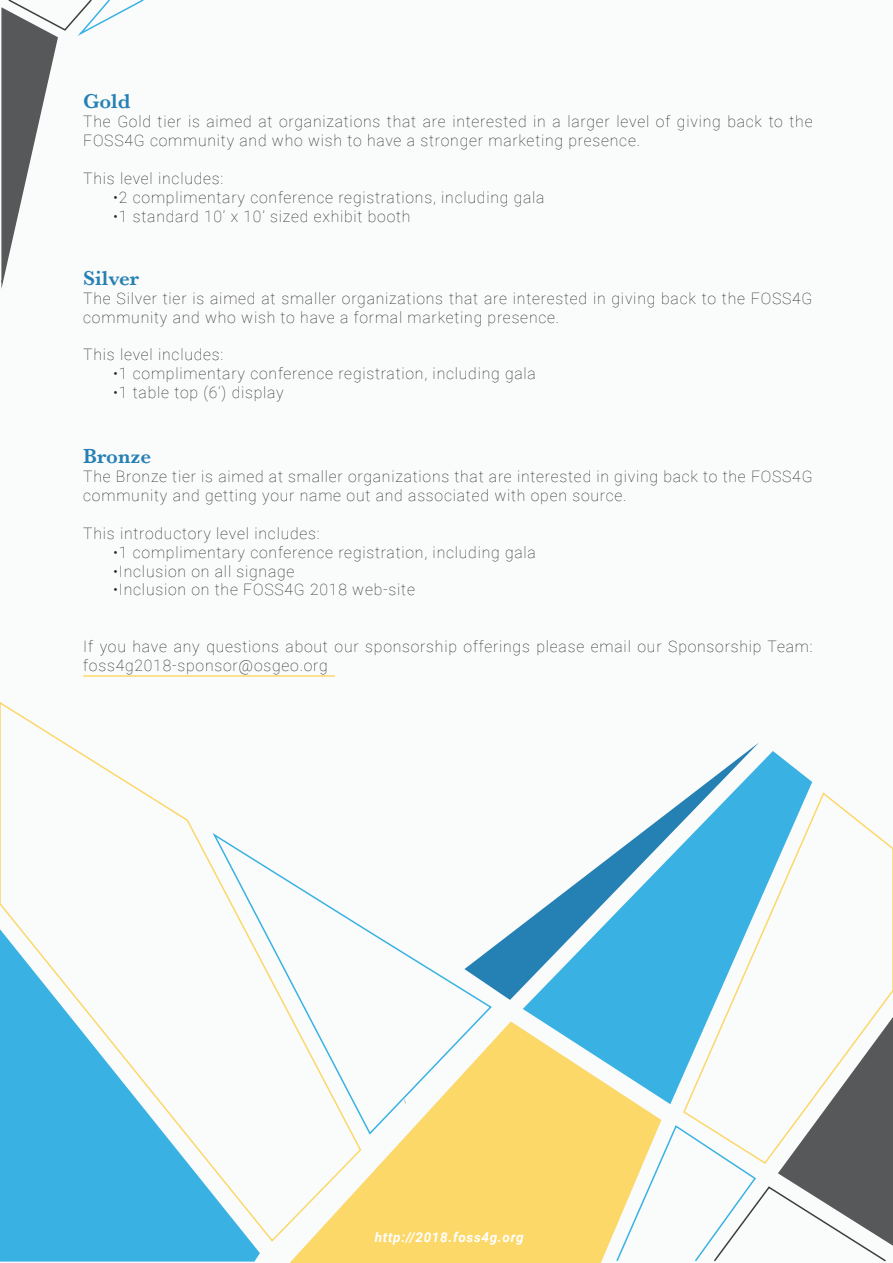
<style>
.page{position:relative;width:893px;height:1263px;background:#fafbfb}
.page>*{position:absolute;margin:0;border:0;box-sizing:border-box;transform-origin:0 0}
.t1{font:600 21px "Baskerville";color:#2580b4}
.t2{font:100 15.75px/18.9px "Roboto";letter-spacing:.05em;color:#231f20}
.t3{font:italic 700 13.5px "Roboto";letter-spacing:.05em;color:#fff}
</style>
<div class="page">
<svg style="left:662px;top:1125px;width:231px;height:137px"></svg>
<svg style="left:682px;top:792px;width:211px;height:373px"></svg>
<svg style="left:523px;top:751px;width:290px;height:354px"></svg>
<svg style="left:493px;top:743px;width:266px;height:257px"></svg>
<svg style="left:290px;top:1020px;width:372px;height:243px;background:#ebd988"></svg>
<svg style="left:363px;top:927px;width:130px;height:208px"></svg>
<div style="left:0;top:1243px;width:260px;height:19px;background:#39b2e3"></div>
<svg style="left:0;top:702px;width:363px;height:541px"></svg>
<svg style="left:1px;top:0;width:143px;height:289px"></svg>
<hr style="left:83px;top:675px;width:252px;height:2px;background:#fcd869">
<h1 class="t1" style="left:83px;top:90px;width:49px">Gold</h1>
<p class="t2" style="left:83px;top:113px;width:731px">The Gold tier is aimed at organizations that are interested in a larger level of giving back to the<br>FOSS4G community and who wish to have a stronger marketing presence.</p>
<p class="t2" style="left:83px;top:169px;width:142px">This level includes:</p>
<p class="t2" style="left:113px;top:188px;width:433px">•2 complimentary conference registrations, including gala</p>
<p class="t2" style="left:113px;top:207px;width:299px">•1 standard 10’ x 10’ sized exhibit booth</p>
<h1 class="t1" style="left:83px;top:266px;width:57px">Silver</h1>
<p class="t2" style="left:83px;top:289px;width:731px">The Silver tier is aimed at smaller organizations that are interested in giving back to the FOSS4G community and who wish to have a formal marketing presence.</p>
<p class="t2" style="left:83px;top:346px;width:142px">This level includes:</p>
<p class="t2" style="left:113px;top:365px;width:424px">•1 complimentary conference registration, including gala</p>
<p class="t2" style="left:113px;top:383px;width:172px">•1 table top (6’) display</p>
<h1 class="t1" style="left:83px;top:444px;width:69px">Bronze</h1>
<p class="t2" style="left:83px;top:467px;width:731px">The Bronze tier is aimed at smaller organizations that are interested in giving back to the FOSS4G community and getting your name out and associated with open source.</p>
<p class="t2" style="left:83px;top:524px;width:238px">This introductory level includes:</p>
<p class="t2" style="left:113px;top:543px;width:424px">•1 complimentary conference registration, including gala</p>
<p class="t2" style="left:113px;top:562px;width:183px">•Inclusion on all signage</p>
<p class="t2" style="left:113px;top:581px;width:303px">•Inclusion on the FOSS4G 2018 web-site</p>
<p class="t2" style="left:83px;top:637px;width:731px">If you have any questions about our sponsorship offerings please email our Sponsorship Team: foss4g2018-sponsor@osgeo.org</p>
<p class="t3" style="left:375px;top:1229px;width:150px">http://2018.foss4g.org</p>
</div>
